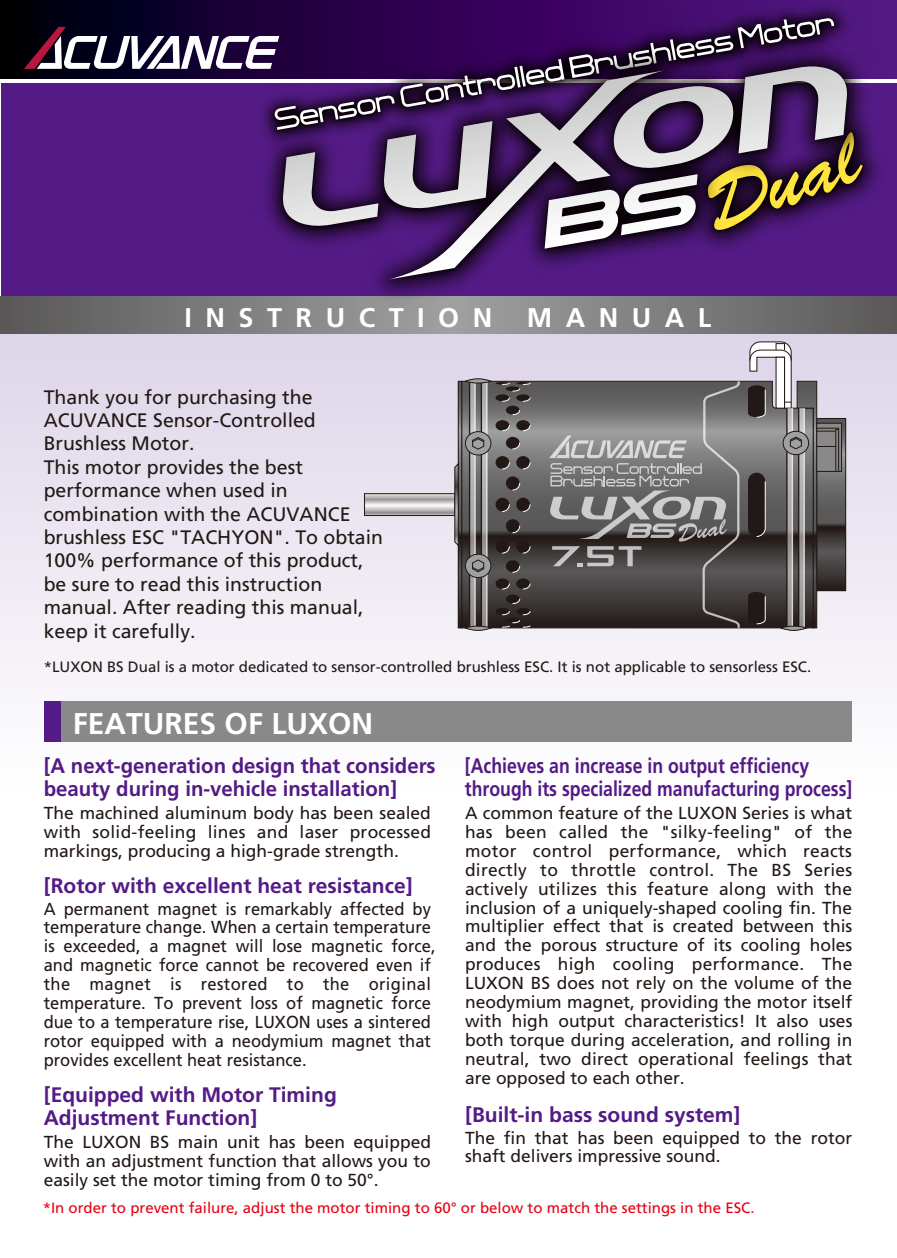
<style>
.page{position:relative;width:897px;height:1258px;background:#fff}
.page>*{position:absolute;margin:0;border:0;box-sizing:border-box;transform-origin:0 0}
.t1{font:700 30px "Frutiger";color:#fff}
.t2{font:700 27px "Frutiger";letter-spacing:.5em;color:#fff}
.t3{font:700 21px/22.5px "Frutiger";color:#541b86}
.t4{font:700 21px/22.5px "Frutiger";color:#541b86;scale:.84 1}
.t5{font:19.5px/23.4px "Frutiger";color:#221815}
.t6{font:17.4px/18.9px "Frutiger";color:#221815;text-align:justify}
.t7{font:17.4px/18.9px "Frutiger";color:#221815;scale:.95 1}
.t8{font:15px "Frutiger";color:#221815}
.t9{font:15px "Frutiger";color:#e60012}
</style>
<div class="page">
<svg style="left:1px;top:0;width:895px;height:78px;background:#190634"></svg>
<div style="left:1px;top:83px;width:895px;height:213px;background:#541b86"></div>
<svg style="left:1px;top:296px;width:895px;height:39px;background:#7d7d7d"></svg>
<div style="left:1px;top:335px;width:895px;height:463px;background:linear-gradient(to bottom,#ddd5e8,#fefefe)"></div>
<div style="left:44px;top:702px;width:17px;height:40px;background:#541b86"></div>
<div style="left:61px;top:702px;width:791px;height:40px;background:#898989"></div>
<img style="left:253px;top:0;width:602px;height:18px">
<img style="left:271px;top:14px;width:567px;height:4px">
<svg style="left:461px;top:381px;width:286px;height:248px;background:#5f5c5c"></svg>
<svg style="left:366px;top:495px;width:87px;height:19px;background:#c3c0c2"></svg>
<div style="left:364px;top:493px;width:91px;height:23px;border:1px solid #221815"></div>
<svg style="left:839px;top:420px;width:4px;height:169px"></svg>
<div style="left:816px;top:418px;width:29px;height:173px;border:1px solid #221815"></div>
<svg style="left:459px;top:383px;width:1px;height:243px"></svg>
<div style="left:457px;top:381px;width:5px;height:247px;border:1px solid #221815"></div>
<svg style="left:454px;top:463px;width:5px;height:84px"></svg>
<div style="left:780px;top:626px;width:26px;height:5px;border:1px solid #221815;border-radius:50%"></div>
<div style="left:465px;top:432px;width:25px;height:23px;background:#9fa0a0;border-radius:50%"></div>
<div style="left:465px;top:431px;width:26px;height:24px;border:1px solid #221815;border-radius:50%"></div>
<svg style="left:465px;top:626px;width:26px;height:4px"></svg>
<div style="left:465px;top:626px;width:26px;height:5px;border:1px solid #221815;border-radius:50%"></div>
<svg style="left:465px;top:554px;width:25px;height:24px"></svg>
<div style="left:465px;top:554px;width:26px;height:24px;border:1px solid #221815;border-radius:50%"></div>
<svg style="left:469px;top:383px;width:18px;height:245px;background:#868483"></svg>
<svg style="left:465px;top:379px;width:26px;height:4px"></svg>
<div style="left:465px;top:378px;width:26px;height:5px;border:1px solid #221815;border-radius:50%"></div>
<div style="left:495px;top:498px;width:14px;height:13px;background:#221815;border-radius:50%"></div>
<div style="left:505px;top:476px;width:14px;height:14px;background:#221815;border-radius:50%"></div>
<div style="left:516px;top:498px;width:14px;height:13px;background:#221815;border-radius:50%"></div>
<div style="left:495px;top:456px;width:14px;height:13px;background:#221815;border-radius:50%"></div>
<div style="left:505px;top:437px;width:14px;height:12px;background:#221815;border-radius:50%"></div>
<div style="left:516px;top:456px;width:14px;height:13px;background:#221815;border-radius:50%"></div>
<div style="left:495px;top:420px;width:14px;height:11px;background:#221815;border-radius:50%"></div>
<div style="left:505px;top:406px;width:14px;height:9px;background:#221815;border-radius:50%"></div>
<div style="left:516px;top:420px;width:14px;height:11px;background:#221815;border-radius:50%"></div>
<svg style="left:501px;top:504px;width:9px;height:8px"></svg>
<svg style="left:512px;top:482px;width:8px;height:9px"></svg>
<svg style="left:522px;top:504px;width:8px;height:8px"></svg>
<svg style="left:501px;top:462px;width:9px;height:8px"></svg>
<svg style="left:512px;top:442px;width:8px;height:8px"></svg>
<svg style="left:522px;top:462px;width:8px;height:8px"></svg>
<svg style="left:501px;top:425px;width:9px;height:6px"></svg>
<svg style="left:512px;top:409px;width:8px;height:6px"></svg>
<svg style="left:522px;top:425px;width:8px;height:6px"></svg>
<svg style="left:495px;top:382px;width:35px;height:20px"></svg>
<div style="left:505px;top:519px;width:14px;height:14px;background:#221815;border-radius:50%"></div>
<div style="left:495px;top:540px;width:14px;height:13px;background:#221815;border-radius:50%"></div>
<div style="left:505px;top:560px;width:14px;height:12px;background:#221815;border-radius:50%"></div>
<div style="left:516px;top:540px;width:14px;height:13px;background:#221815;border-radius:50%"></div>
<div style="left:495px;top:578px;width:14px;height:11px;background:#221815;border-radius:50%"></div>
<div style="left:505px;top:595px;width:14px;height:8px;background:#221815;border-radius:50%"></div>
<div style="left:516px;top:578px;width:14px;height:11px;background:#221815;border-radius:50%"></div>
<div style="left:495px;top:608px;width:14px;height:7px;background:#221815;border-radius:50%"></div>
<div style="left:516px;top:608px;width:14px;height:7px;background:#221815;border-radius:50%"></div>
<svg style="left:512px;top:525px;width:8px;height:8px"></svg>
<svg style="left:501px;top:546px;width:9px;height:8px"></svg>
<svg style="left:512px;top:565px;width:8px;height:8px"></svg>
<svg style="left:522px;top:546px;width:8px;height:8px"></svg>
<svg style="left:501px;top:583px;width:9px;height:7px"></svg>
<svg style="left:512px;top:598px;width:8px;height:6px"></svg>
<svg style="left:522px;top:583px;width:8px;height:7px"></svg>
<svg style="left:495px;top:611px;width:35px;height:17px"></svg>
<svg style="left:549px;top:381px;width:190px;height:247px;background:#6c6969"></svg>
<img style="left:251px;top:35px;width:627px;height:275px">
<img style="left:276px;top:249px;width:577px;height:37px">
<svg style="left:24px;top:18px;width:838px;height:231px"></svg>
<svg style="left:388px;top:70px;width:276px;height:209px;background:#6d567e"></svg>
<svg style="left:839px;top:423px;width:2px;height:49px"></svg>
<svg style="left:747px;top:341px;width:92px;height:288px;background:#7b7779"></svg>
<h2 class="t2" style="left:184px;top:302px;width:309px">INSTRUCTION</h2>
<h2 class="t2" style="left:526px;top:302px;width:186px">MANUAL</h2>
<p class="t5" style="left:44px;top:385px;width:341px">Thank you for purchasing the<br>ACUVANCE Sensor-Controlled<br>Brushless Motor.<br>This motor provides the best performance when used in combination with the ACUVANCE brushless ESC "TACHYON". To obtain<br>100% performance of this product, be sure to read this instruction manual. After reading this manual, keep it carefully.</p>
<p class="t8" style="left:44px;top:658px;width:768px">*LUXON BS Dual is a motor dedicated to sensor-controlled brushless ESC. It is not applicable to sensorless ESC.</p>
<h1 class="t1" style="left:73px;top:706px;width:302px">FEATURES OF LUXON</h1>
<p class="t3" style="left:44px;top:755px;width:393px">[A next-generation design that considers beauty during in-vehicle installation]</p>
<p class="t4" style="left:465px;top:755px;width:462px">[Achieves an increase in output efficiency through its specialized manufacturing process]</p>
<p class="t6" style="left:44px;top:803px;width:389px">The machined aluminum body has been sealed with solid-feeling lines and laser processed markings, producing a high-grade strength.</p>
<p class="t6" style="left:465px;top:803px;width:389px">A common feature of the LUXON Series is what has been called the "silky-feeling" of the motor control performance, which reacts directly to throttle control. The BS Series actively utilizes this feature along with the inclusion of a uniquely-shaped cooling fin. The multiplier effect that is created between this and the porous structure of its cooling holes produces high cooling performance. The LUXON BS does not rely on the volume of the neodymium magnet, providing the motor itself with high output characteristics! It also uses both torque during acceleration, and rolling in neutral, two direct operational feelings that are opposed to each other.</p>
<p class="t3" style="left:44px;top:874px;width:370px">[Rotor with excellent heat resistance]</p>
<p class="t7" style="left:44px;top:899px;width:414px">A permanent magnet is remarkably affected by temperature change. When a certain temperature is exceeded, a magnet will lose magnetic force, and magnetic force cannot be recovered even if the magnet is restored to the original temperature. To prevent loss of magnetic force due to a temperature rise, LUXON uses a sintered rotor equipped with a neodymium magnet that provides excellent heat resistance.</p>
<p class="t3" style="left:44px;top:1083px;width:294px">[Equipped with Motor Timing<br>Adjustment Function]</p>
<p class="t3" style="left:465px;top:1103px;width:277px">[Built-in bass sound system]</p>
<p class="t6" style="left:465px;top:1128px;width:388px">The fin that has been equipped to the rotor shaft delivers impressive sound.</p>
<p class="t6" style="left:44px;top:1132px;width:388px">The LUXON BS main unit has been equipped with an adjustment function that allows you to easily set the motor timing from 0 to 50°.</p>
<p class="t9" style="left:43px;top:1199px;width:713px">*In order to prevent failure, adjust the motor timing to 60° or below to match the settings in the ESC.</p>
</div>
